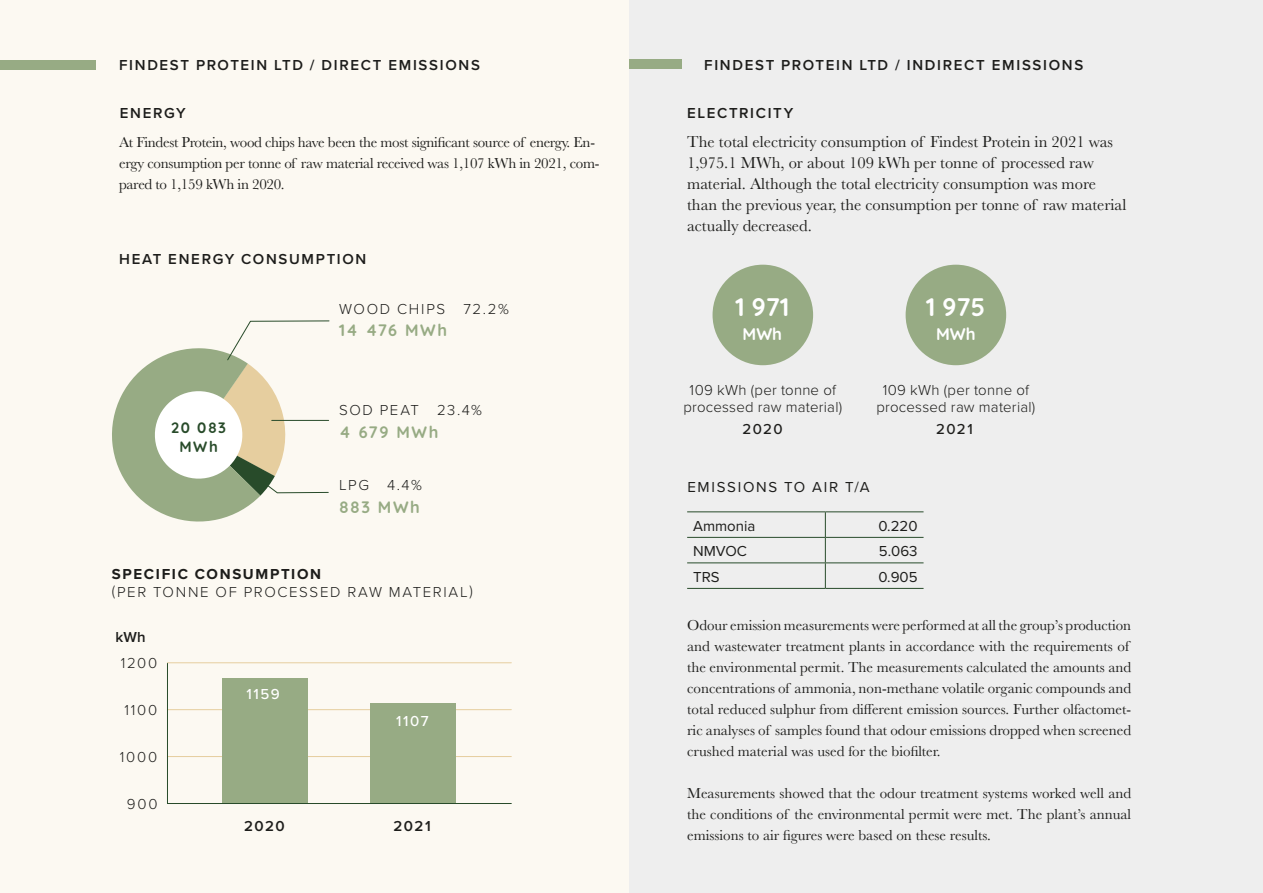
<style>
.page{position:relative;width:1263px;height:893px;background:#fff}
.page>*{position:absolute;margin:0;border:0;box-sizing:border-box;transform-origin:0 0}
.p1{font:700 25.35px "Quicksand";color:#fff}
.p1-2{font:700 16.8px "Quicksand";color:#fff}
.p1-3{font:16.5px/21px "Baskerville";color:#1d1d1b}
.t1{font:700 16.5px "Quicksand";letter-spacing:.09em;color:#97ab84}
.p1-4{font:15px/21px "Baskerville";color:#1d1d1b}
.p1-5{font:15px/21px "Baskerville";letter-spacing:-.02em;color:#1d1d1b}
.t2{font:600 15px "Proxima Nova";letter-spacing:.11em;color:#1d1d1b}
.t3{font:300 15px/16.5px "Proxima Nova";letter-spacing:.03em;color:#1d1d1b;text-align:center}
.t4{font:300 15px "Proxima Nova";letter-spacing:.11em;color:#1d1d1b}
.H2_ingressi{font:15px "Proxima Nova";color:#1d1d1b}
.t5{font:700 15px "Proxima Nova";letter-spacing:.11em;color:#1d1d1b}
.H2_ingressi-2{font:15px "Proxima Nova";letter-spacing:.115em;color:#1d1d1b}
.t6{font:300 15px "Proxima Nova";letter-spacing:.115em;color:#1d1d1b}
.t7{font:300 15px "Proxima Nova";letter-spacing:.105em;color:#1d1d1b}
.t8{font:500 15px "Proxima Nova";letter-spacing:.095em;color:#1d1d1b}
.t9{font:700 15px/19.5px "Quicksand";letter-spacing:.105em;color:#284b2a;text-align:center}
.t10{font:500 15px "Proxima Nova";letter-spacing:.11em;color:#fff}
</style>
<div class="page">
<div style="left:0;top:0;width:629px;height:893px;background:#fcf9f2"></div>
<div style="left:629px;top:0;width:634px;height:893px;background:#eee"></div>
<div style="left:0;top:60px;width:96px;height:10px;background:#97ab84"></div>
<div style="left:629px;top:60px;width:53px;height:9px;background:#97ab84"></div>
<hr style="left:687px;top:511px;width:138px;height:1px;background:#284b2a">
<hr style="left:825px;top:511px;width:98px;height:1px;background:#284b2a">
<hr style="left:687px;top:537px;width:138px;height:1px;background:#284b2a">
<hr style="left:825px;top:537px;width:98px;height:1px;background:#284b2a">
<hr style="left:687px;top:562px;width:138px;height:1px;background:#284b2a">
<hr style="left:825px;top:562px;width:98px;height:1px;background:#284b2a">
<svg style="left:825px;top:512px;width:1px;height:76px"></svg>
<hr style="left:687px;top:588px;width:138px;height:1px;background:#284b2a">
<hr style="left:825px;top:588px;width:98px;height:1px;background:#284b2a">
<div style="left:906px;top:265px;width:100px;height:100px;background:#97ab84;border-radius:50%"></div>
<div style="left:712px;top:265px;width:101px;height:100px;background:#97ab84;border-radius:50%"></div>
<svg style="left:112px;top:320px;width:218px;height:202px"></svg>
<hr style="left:272px;top:420px;width:57px;height:1px;background:#284b2a">
<hr style="left:167px;top:662px;width:344px;height:1px;background:#e6ce9f">
<svg style="left:167px;top:663px;width:345px;height:141px"></svg>
<div style="left:222px;top:678px;width:86px;height:125px;background:#97ab84"></div>
<div style="left:370px;top:703px;width:86px;height:100px;background:#97ab84"></div>
<p class="t2" style="left:119px;top:54px;width:362px">FINDEST PROTEIN LTD / DIRECT EMISSIONS</p>
<p class="t2" style="left:704px;top:54px;width:381px">FINDEST PROTEIN LTD / INDIRECT EMISSIONS</p>
<p class="t2" style="left:120px;top:102px;width:67px">ENERGY</p>
<p class="p1-5" style="left:119px;top:132px;width:482px">At Findest Protein, wood chips have been the most significant source of energy. En&shy;ergy consumption per tonne of raw material received was 1,107 kWh in 2021, com&shy;pared to 1,159 kWh in 2020.</p>
<p class="t2" style="left:119px;top:248px;width:249px">HEAT ENERGY CONSUMPTION</p>
<p class="t9" style="left:171px;top:416px;width:56px">20 083<br>MWh</p>
<p class="t6" style="left:339px;top:298px;width:171px">WOOD CHIPS 72.2%</p>
<p class="t1" style="left:339px;top:317px;width:110px">14 476 MWh</p>
<p class="t7" style="left:339px;top:399px;width:144px">SOD PEAT 23.4%</p>
<p class="t1" style="left:339px;top:418px;width:101px">4 679 MWh</p>
<p class="t3" style="left:339px;top:476px;width:84px">LPG 4.4%</p>
<p class="t1" style="left:339px;top:493px;width:82px">883 MWh</p>
<p class="t5" style="left:112px;top:563px;width:211px">SPECIFIC CONSUMPTION</p>
<p class="t4" style="left:112px;top:581px;width:362px">(PER TONNE OF PROCESSED RAW MATERIAL)</p>
<p class="t2" style="left:115px;top:626px;width:32px">kWh</p>
<p class="t3" style="left:121px;top:654px;width:38px">1200</p>
<p class="t3" style="left:124px;top:701px;width:34px">1100</p>
<p class="t3" style="left:120px;top:748px;width:39px">1000</p>
<p class="t3" style="left:127px;top:795px;width:32px">900</p>
<p class="t10" style="left:246px;top:683px;width:35px">1159</p>
<p class="t2" style="left:244px;top:815px;width:42px">2020</p>
<p class="t10" style="left:396px;top:710px;width:34px">1107</p>
<p class="t2" style="left:393px;top:815px;width:39px">2021</p>
<p class="t2" style="left:687px;top:101px;width:108px">ELECTRICITY</p>
<p class="p1-3" style="left:687px;top:131px;width:441px">The total electricity consumption of Findest Protein in 2021 was 1,975.1 MWh, or about 109 kWh per tonne of processed raw material. Although the total electricity consumption was more than the previous year, the consumption per tonne of raw material actually decreased.</p>
<p class="p1" style="left:735px;top:286px;width:55px">1 971</p>
<p class="p1-2" style="left:743px;top:320px;width:41px">MWh</p>
<p class="t3" style="left:683px;top:381px;width:160px">109 kWh (per tonne of processed raw material)</p>
<p class="p1" style="left:926px;top:286px;width:61px">1 975</p>
<p class="p1-2" style="left:936px;top:320px;width:41px">MWh</p>
<p class="t3" style="left:876px;top:381px;width:160px">109 kWh (per tonne of processed raw material)</p>
<p class="t8" style="left:742px;top:418px;width:42px">2020</p>
<p class="t8" style="left:936px;top:418px;width:38px">2021</p>
<p class="H2_ingressi-2" style="left:687px;top:475px;width:184px">EMISSIONS TO AIR T/A</p>
<p class="H2_ingressi" style="left:693px;top:514px;width:64px">Ammonia</p>
<p class="H2_ingressi" style="left:878px;top:514px;width:40px">0.220</p>
<p class="H2_ingressi" style="left:693px;top:540px;width:55px">NMVOC</p>
<p class="H2_ingressi" style="left:879px;top:540px;width:40px">5.063</p>
<p class="H2_ingressi" style="left:693px;top:565px;width:28px">TRS</p>
<p class="H2_ingressi" style="left:878px;top:565px;width:41px">0.905</p>
<p class="p1-4" style="left:687px;top:615px;width:445px">Odour emission measurements were performed at all the group’s production and wastewater treatment plants in accordance with the requirements of the environmental permit. The measurements calculated the amounts and concentrations of ammonia, non-methane volatile organic compounds and total reduced sulphur from different emission sources. Further olfactomet&shy;ric analyses of samples found that odour emissions dropped when screened crushed material was used for the biofilter.</p>
<p class="p1-4" style="left:687px;top:783px;width:445px;text-align:justify">Measurements showed that the odour treatment systems worked well and the conditions of the environmental permit were met. The plant’s annual emissions to air figures were based on these results.</p>
</div>
